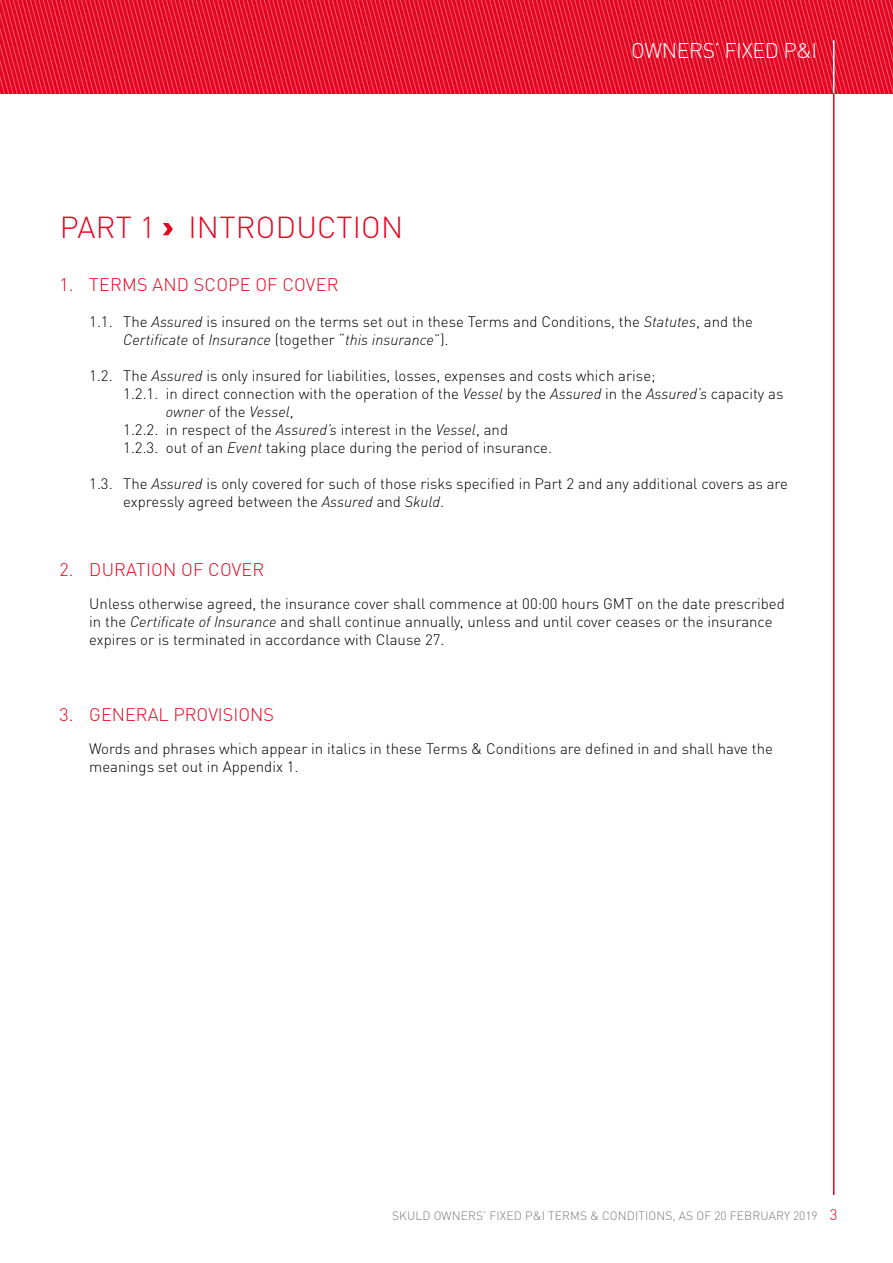
<style>
.page{position:relative;width:893px;height:1263px;background:#fff}
.page>*{position:absolute;margin:0;border:0;box-sizing:border-box;transform-origin:0 0}
.t1{font:300 30px "DIN Pro";letter-spacing:.01em;color:#e40521}
.t2{font:300 21px "DINOT";letter-spacing:-.015em;color:#fff}
.t3{font:300 18px "DIN Pro";letter-spacing:.01em;color:#e40521}
.t4{font:300 15px/18px "DINOT";color:#000}
.t5{font:italic 300 15px "DINOT";color:#000}
.t6{font:300 12px "DINOT";letter-spacing:.01em;color:#7c7b7b}
.s1{font-style:italic}
.s2{font-style:normal}
.s3{font-size:15px;color:#e40521}
</style>
<div class="page">
<svg style="left:0;top:0;width:893px;height:94px;background:#e61933"></svg>
<hr style="left:833px;top:40px;width:1px;height:54px;background:#fff">
<hr style="left:833px;top:94px;width:1px;height:1101px;background:#e40521">
<svg style="left:163px;top:223px;width:10px;height:12px"></svg>
<h2 class="t2" style="left:631px;top:38px;width:188px">OWNERS’ FIXED P&amp;I</h2>
<h1 class="t1" style="left:60px;top:207px;width:345px">PART 1 INTRODUCTION</h1>
<p class="t3" style="left:60px;top:272px;width:280px">1. TERMS AND SCOPE OF COVER</p>
<p class="t4" style="left:123px;top:312px;width:631px;text-indent:-34px">1.1. The <span class="s1">Assured</span> is insured on the terms set out in these Terms and Conditions, the <span class="s1">Statutes</span>, and the<br><span class="s1">Certificate</span> of <span class="s1">Insurance</span> (together “<span class="s1">this insurance</span>”).</p>
<p class="t4" style="left:89px;top:366px;width:568px">1.2. The <span class="s1">Assured</span> is only insured for liabilities, losses, expenses and costs which arise;</p>
<p class="t4" style="left:123px;top:384px;width:662px">1.2.1. in direct connection with the operation of the <span class="s1">Vessel</span> by the <span class="s1">Assured</span> in the <span class="s1">Assured’s</span> capacity as</p>
<p class="t5" style="left:166px;top:402px;width:129px">owner <span class="s2">of the</span> Vessel<span class="s2">,</span></p>
<p class="t4" style="left:123px;top:420px;width:386px">1.2.2. in respect of the <span class="s1">Assured’s</span> interest in the <span class="s1">Vessel</span>, and</p>
<p class="t4" style="left:123px;top:438px;width:430px">1.2.3. out of an <span class="s1">Event</span> taking place during the period of insurance.</p>
<p class="t4" style="left:123px;top:474px;width:666px;text-indent:-34px">1.3. The <span class="s1">Assured</span> is only covered for such of those risks specified in Part 2 and any additional covers as are expressly agreed between the <span class="s1">Assured</span> and <span class="s1">Skuld</span>.</p>
<p class="t3" style="left:60px;top:557px;width:206px">2. DURATION OF COVER</p>
<p class="t4" style="left:89px;top:594px;width:697px">Unless otherwise agreed, the insurance cover shall commence at 00:00 hours GMT on the date prescribed in the <span class="s1">Certificate of Insurance</span> and shall continue annually, unless and until cover ceases or the insurance expires or is terminated in accordance with Clause 27.</p>
<p class="t3" style="left:60px;top:703px;width:216px">3. GENERAL PROVISIONS</p>
<p class="t4" style="left:89px;top:740px;width:685px">Words and phrases which appear in italics in these Terms &amp; Conditions are defined in and shall have the meanings set out in Appendix 1.</p>
<p class="t6" style="left:392px;top:1209px;width:447px">SKULD OWNERS’ FIXED P&amp;I TERMS &amp; CONDITIONS, AS OF 20 FEBRUARY 2019 <span class="s3">3</span></p>
</div>
